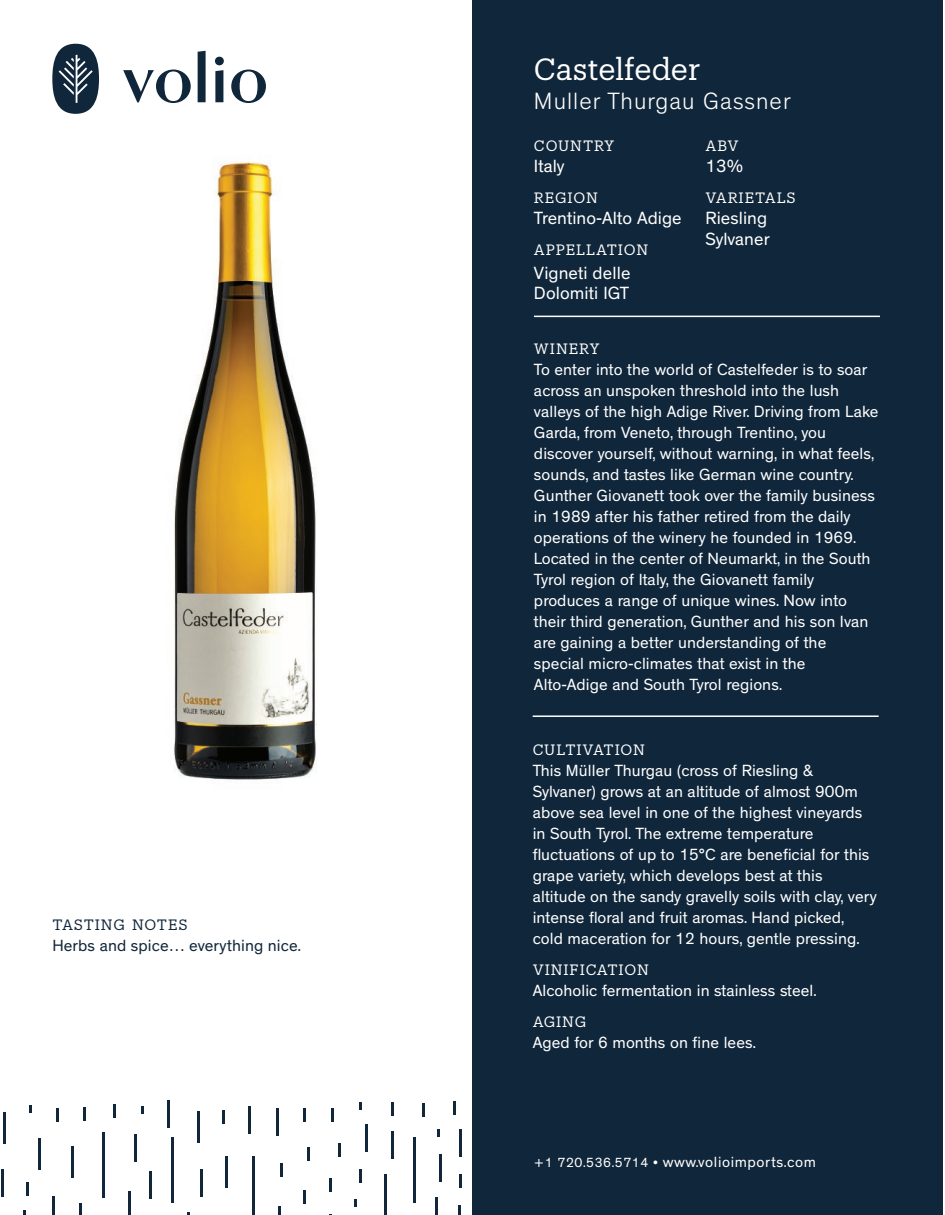
<style>
.page{position:relative;width:945px;height:1215px;background:#fff}
.page>*{position:absolute;margin:0;border:0;box-sizing:border-box;transform-origin:0 0}
.t1{font:30px "Produkt";letter-spacing:-.005em;color:#fff}
.t2{font:300 24px "Theinhardt";letter-spacing:.04em;color:#fff}
.t3{font:18px/21px "Theinhardt";letter-spacing:.005em;color:#fff}
.t4{font:16.5px/21px "Theinhardt";letter-spacing:.005em;color:#fff}
.t5{font:16.5px "Theinhardt";letter-spacing:.005em;color:#10263a}
.t6{font:15px "Theinhardt";letter-spacing:.04em;color:#fff}
.t7{font:14.7px "Produkt";letter-spacing:.06em;color:#fff}
.t8{font:14.7px "Produkt";letter-spacing:.045em;color:#10263a}
.s1{font-size:13.5px}
</style>
<div class="page">
<img style="left:174px;top:98px;width:143px;height:682px">
<div style="left:472px;top:0;width:471px;height:1215px;background:#10263a"></div>
<hr style="left:534px;top:316px;width:346px;height:1px;background:#fff">
<hr style="left:533px;top:715px;width:346px;height:2px;background:#fff">
<svg style="left:52px;top:44px;width:47px;height:70px"></svg>
<svg style="left:198px;top:51px;width:8px;height:51px"></svg>
<svg style="left:215px;top:57px;width:9px;height:45px"></svg>
<svg style="left:123px;top:70px;width:68px;height:33px"></svg>
<svg style="left:231px;top:70px;width:35px;height:33px"></svg>
<hr style="left:276px;top:1109px;width:3px;height:27px;background:#10263a">
<hr style="left:248px;top:1106px;width:3px;height:27px;background:#10263a">
<hr style="left:1px;top:1170px;width:3px;height:27px;background:#10263a">
<hr style="left:128px;top:1191px;width:3px;height:24px;background:#10263a">
<hr style="left:439px;top:1154px;width:2px;height:27px;background:#10263a">
<hr style="left:200px;top:1169px;width:2px;height:27px;background:#10263a">
<hr style="left:168px;top:1100px;width:2px;height:27px;background:#10263a">
<hr style="left:134px;top:1134px;width:3px;height:27px;background:#10263a">
<hr style="left:391px;top:1132px;width:3px;height:27px;background:#10263a">
<hr style="left:459px;top:1129px;width:3px;height:27px;background:#10263a">
<hr style="left:149px;top:1171px;width:3px;height:27px;background:#10263a">
<hr style="left:365px;top:1124px;width:3px;height:27px;background:#10263a">
<hr style="left:252px;top:1156px;width:3px;height:59px;background:#10263a">
<svg style="left:435px;top:1197px;width:2px;height:18px"></svg>
<svg style="left:278px;top:1206px;width:2px;height:9px"></svg>
<hr style="left:172px;top:1137px;width:2px;height:66px;background:#10263a">
<hr style="left:384px;top:1174px;width:3px;height:41px;background:#10263a">
<hr style="left:52px;top:1196px;width:3px;height:19px;background:#10263a">
<svg style="left:458px;top:1206px;width:3px;height:9px"></svg>
<hr style="left:414px;top:1137px;width:2px;height:65px;background:#10263a">
<hr style="left:102px;top:1132px;width:3px;height:66px;background:#10263a">
<hr style="left:113px;top:1104px;width:3px;height:14px;background:#10263a">
<hr style="left:391px;top:1102px;width:3px;height:14px;background:#10263a">
<svg style="left:303px;top:1191px;width:3px;height:13px"></svg>
<svg style="left:79px;top:1203px;width:3px;height:12px"></svg>
<svg style="left:330px;top:1178px;width:2px;height:13px"></svg>
<svg style="left:359px;top:1169px;width:3px;height:13px"></svg>
<svg style="left:83px;top:1107px;width:3px;height:13px"></svg>
<svg style="left:338px;top:1144px;width:3px;height:13px"></svg>
<svg style="left:459px;top:1175px;width:3px;height:13px"></svg>
<svg style="left:281px;top:1163px;width:2px;height:14px"></svg>
<hr style="left:307px;top:1147px;width:3px;height:14px;background:#10263a">
<hr style="left:56px;top:1108px;width:3px;height:14px;background:#10263a">
<hr style="left:331px;top:1108px;width:3px;height:14px;background:#10263a">
<hr style="left:222px;top:1110px;width:3px;height:14px;background:#10263a">
<svg style="left:454px;top:1102px;width:2px;height:13px"></svg>
<hr style="left:26px;top:1182px;width:3px;height:14px;background:#10263a">
<svg style="left:422px;top:1104px;width:3px;height:13px"></svg>
<hr style="left:303px;top:1108px;width:3px;height:14px;background:#10263a">
<hr style="left:198px;top:1111px;width:2px;height:31px;background:#10263a">
<hr style="left:38px;top:1138px;width:3px;height:31px;background:#10263a">
<hr style="left:71px;top:1147px;width:2px;height:31px;background:#10263a">
<hr style="left:3px;top:1112px;width:3px;height:31px;background:#10263a">
<hr style="left:226px;top:1157px;width:2px;height:31px;background:#10263a">
<svg style="left:438px;top:1129px;width:2px;height:8px"></svg>
<svg style="left:354px;top:1199px;width:3px;height:8px"></svg>
<svg style="left:29px;top:1106px;width:3px;height:7px"></svg>
<svg style="left:141px;top:1106px;width:3px;height:7px"></svg>
<svg style="left:359px;top:1102px;width:3px;height:8px"></svg>
<p class="t8" style="left:52px;top:915px;width:137px">TASTING NOTES</p>
<p class="t5" style="left:52px;top:936px;width:250px">Herbs and spice… everything nice.</p>
<h1 class="t1" style="left:534px;top:49px;width:169px">Castelfeder</h1>
<h2 class="t2" style="left:534px;top:87px;width:258px">Muller Thurgau Gassner</h2>
<p class="t7" style="left:534px;top:135px;width:82px">COUNTRY</p>
<p class="t3" style="left:534px;top:156px;width:32px">Italy</p>
<p class="t7" style="left:534px;top:187px;width:66px">REGION</p>
<p class="t3" style="left:534px;top:208px;width:149px">Trentino-Alto Adige</p>
<p class="t7" style="left:534px;top:240px;width:116px">APPELLATION</p>
<p class="t3" style="left:534px;top:264px;width:98px;line-height:19.5px">Vigneti delle<br>Dolomiti IGT</p>
<p class="t7" style="left:705px;top:135px;width:35px">ABV</p>
<p class="t3" style="left:705px;top:156px;width:39px">13%</p>
<p class="t7" style="left:705px;top:187px;width:92px">VARIETALS</p>
<p class="t3" style="left:705px;top:208px;width:66px">Riesling<br>Sylvaner</p>
<p class="t7" style="left:534px;top:338px;width:67px">WINERY</p>
<p class="t4" style="left:534px;top:359px;width:346px">To enter into the world of Castelfeder is to soar across an unspoken threshold into the lush valleys of the high Adige River. Driving from Lake Garda, from Veneto, through Trentino, you discover yourself, without warning, in what feels, sounds, and tastes like German wine country.<br>Gunther Giovanett took over the family business in 1989 after his father retired from the daily operations of the winery he founded in 1969.<br>Located in the center of Neumarkt, in the South Tyrol region of Italy, the Giovanett family produces a range of unique wines. Now into their third generation, Gunther and his son Ivan are gaining a better understanding of the special micro-climates that exist in the Alto-Adige and South Tyrol regions.</p>
<p class="t7" style="left:533px;top:739px;width:114px">CULTIVATION</p>
<p class="t4" style="left:533px;top:760px;width:346px">This Müller Thurgau (cross of Riesling &amp; Sylvaner) grows at an altitude of almost 900m above sea level in one of the highest vineyards in South Tyrol. The extreme temperature fluctuations of up to 15°C are beneficial for this grape variety, which develops best at this altitude on the sandy gravelly soils with clay, very intense floral and fruit aromas. Hand picked, cold maceration for 12 hours, gentle pressing.</p>
<p class="t7" style="left:533px;top:959px;width:118px">VINIFICATION</p>
<p class="t4" style="left:533px;top:980px;width:285px">Alcoholic fermentation in stainless steel.</p>
<p class="t7" style="left:533px;top:1011px;width:55px">AGING</p>
<p class="t4" style="left:533px;top:1032px;width:225px">Aged for 6 months on fine lees.</p>
<p class="t6" style="left:534px;top:1153px;width:284px"><span class="s1">+1 720.536.5714 •</span> www.volioimports.com</p>
</div>
